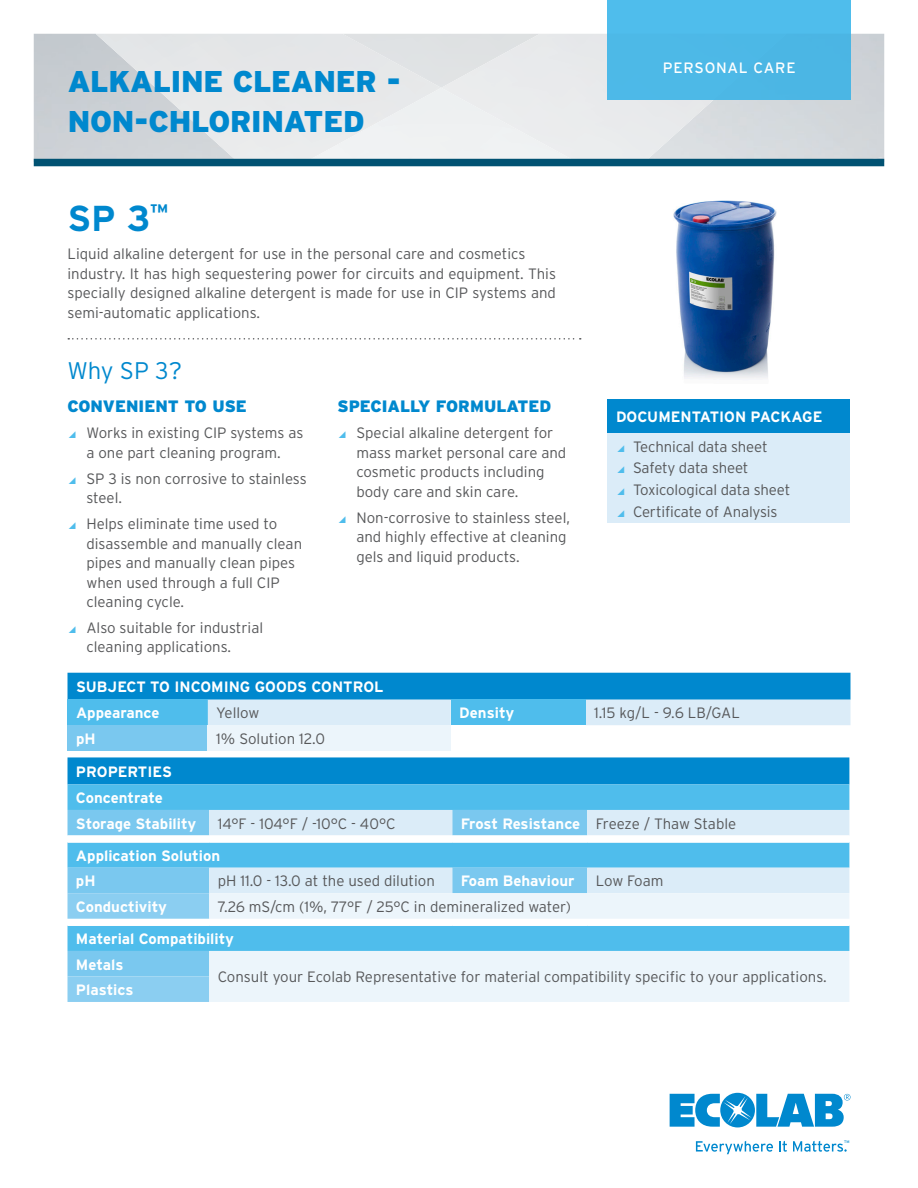
<style>
.page{position:relative;width:918px;height:1188px;background:#fff}
.page>*{position:absolute;margin:0;border:0;box-sizing:border-box;transform-origin:0 0}
.Product_Name{font:700 36px "Interstate";color:#0088ce}
.Headline{font:900 30px/40.5px "Interstate";letter-spacing:-.01em;color:#0088ce}
.Second_Header{font:300 24px "Interstate";color:#0088ce}
.Tertiary_Header{font:900 16.5px "Interstate";color:#0088ce}
.Description{font:300 15px/19.5px "Interstate";color:#57585a}
.body_Copy{font:300 15px "Interstate";color:#57585a}
.Secondary_Table_head{font:700 15px "Interstate";color:#fff}
.Table_Header{font:700 15px "Interstate";color:#fff}
.t1{font:15px "Interstate";letter-spacing:.05em;color:#fff}
.t2{font:3.75px "Interstate";color:#0088ce}
.s1{color:#4fbdec}
</style>
<div class="page">
<svg style="left:670px;top:1093px;width:180px;height:34px"></svg>
<svg style="left:696px;top:1141px;width:77px;height:13px"></svg>
<svg style="left:779px;top:1141px;width:8px;height:11px"></svg>
<svg style="left:793px;top:1141px;width:54px;height:11px"></svg>
<div style="left:608px;top:399px;width:242px;height:34px;background:#0088ce"></div>
<div style="left:608px;top:433px;width:242px;height:90px;background:#dbecf8"></div>
<svg style="left:68px;top:338px;width:513px;height:2px"></svg>
<img style="left:238px;top:34px;width:549px;height:125px">
<img style="left:34px;top:34px;width:204px;height:106px">
<div style="left:306px;top:88px;width:271px;height:71px;background:#ebedee"></div>
<img style="left:34px;top:140px;width:204px;height:19px">
<div style="left:34px;top:159px;width:850px;height:7px;background:#015272"></div>
<img style="left:673px;top:200px;width:104px;height:179px">
<div style="left:68px;top:757px;width:781px;height:27px;background:#0088ce"></div>
<div style="left:68px;top:784px;width:781px;height:26px;background:#4fbdec"></div>
<div style="left:68px;top:810px;width:141px;height:25px;background:#7ac8ef"></div>
<svg style="left:209px;top:810px;width:640px;height:25px;background:#c6e4f6"></svg>
<svg style="left:68px;top:835px;width:781px;height:58px;background:#93d4f2"></svg>
<svg style="left:68px;top:893px;width:141px;height:109px;background:#80cbf0"></svg>
<svg style="left:209px;top:893px;width:640px;height:109px;background:#c8e8f7"></svg>
<hr style="left:68px;top:842px;width:141px;height:1px;background:#fff">
<hr style="left:209px;top:842px;width:243px;height:1px;background:#fff">
<hr style="left:452px;top:842px;width:135px;height:1px;background:#fff">
<hr style="left:587px;top:842px;width:262px;height:1px;background:#fff">
<hr style="left:68px;top:925px;width:141px;height:1px;background:#fff">
<hr style="left:209px;top:925px;width:243px;height:1px;background:#fff">
<hr style="left:452px;top:925px;width:135px;height:1px;background:#fff">
<hr style="left:587px;top:925px;width:262px;height:1px;background:#fff">
<svg style="left:68px;top:673px;width:782px;height:52px;background:#53b0df"></svg>
<div style="left:451px;top:700px;width:135px;height:25px;background:#4fbdec"></div>
<div style="left:68px;top:725px;width:140px;height:26px;background:#7ac8ef"></div>
<div style="left:208px;top:725px;width:243px;height:26px;background:#ecf5fb"></div>
<div style="left:608px;top:0;width:243px;height:100px;background:#4fbdec"></div>
<p class="Headline" style="left:68px;top:61px;width:335px">ALKALINE CLEANER -<br>NON-CHLORINATED</p>
<p class="Product_Name" style="left:68px;top:199px;width:102px">SP 3<sup>™</sup></p>
<p class="Description" style="left:68px;top:244px;width:490px">Liquid alkaline detergent for use in the personal care and cosmetics industry. It has high sequestering power for circuits and equipment. This specially designed alkaline detergent is made for use in CIP systems and semi-automatic applications.</p>
<p class="Second_Header" style="left:68px;top:357px;width:116px">Why SP 3?</p>
<p class="Tertiary_Header" style="left:68px;top:397px;width:181px">CONVENIENT TO USE</p>
<p class="Description" style="left:68px;top:423px;width:238px;text-align:center"><span class="s1">◢</span> Works in existing CIP systems as a one part cleaning program.</p>
<p class="Description" style="left:86px;top:469px;width:222px;text-indent:-19px"><span class="s1">◢</span> SP 3 is non corrosive to stainless steel.</p>
<p class="Description" style="left:86px;top:514px;width:217px;text-indent:-19px"><span class="s1">◢</span> Helps eliminate time used to disassemble and manually clean pipes and manually clean pipes when used through a full CIP cleaning cycle.</p>
<p class="Description" style="left:86px;top:618px;width:178px;text-indent:-19px"><span class="s1">◢</span> Also suitable for industrial cleaning applications.</p>
<p class="Tertiary_Header" style="left:338px;top:397px;width:216px">SPECIALLY FORMULATED</p>
<p class="Description" style="left:356px;top:423px;width:211px;text-indent:-19px"><span class="s1">◢</span> Special alkaline detergent for mass market personal care and cosmetic products including body care and skin care.</p>
<p class="Description" style="left:356px;top:508px;width:215px;text-indent:-19px"><span class="s1">◢</span> Non-corrosive to stainless steel, and highly effective at cleaning gels and liquid products.</p>
<p class="t1" style="left:663px;top:59px;width:134px">PERSONAL CARE</p>
<p class="Table_Header" style="left:616px;top:409px;width:208px">DOCUMENTATION PACKAGE</p>
<p class="Description" style="left:616px;top:436px;width:153px"><span class="s1">◢</span> Technical data sheet</p>
<p class="Description" style="left:616px;top:458px;width:134px"><span class="s1">◢</span> Safety data sheet</p>
<p class="Description" style="left:616px;top:480px;width:176px"><span class="s1">◢</span> Toxicological data sheet</p>
<p class="Description" style="left:616px;top:501px;width:163px"><span class="s1">◢</span> Certificate of Analysis</p>
<p class="Table_Header" style="left:76px;top:679px;width:309px">SUBJECT TO INCOMING GOODS CONTROL</p>
<p class="Secondary_Table_head" style="left:76px;top:705px;width:85px">Appearance</p>
<p class="body_Copy" style="left:216px;top:705px;width:45px">Yellow</p>
<p class="Secondary_Table_head" style="left:459px;top:705px;width:56px">Density</p>
<p class="body_Copy" style="left:594px;top:705px;width:147px">1.15 kg/L - 9.6 LB/GAL</p>
<p class="Secondary_Table_head" style="left:76px;top:730px;width:21px">pH</p>
<p class="body_Copy" style="left:216px;top:730px;width:110px">1% Solution 12.0</p>
<p class="Table_Header" style="left:76px;top:763px;width:98px">PROPERTIES</p>
<p class="Secondary_Table_head" style="left:76px;top:790px;width:88px">Concentrate</p>
<p class="Secondary_Table_head" style="left:76px;top:815px;width:122px">Storage Stability</p>
<p class="body_Copy" style="left:218px;top:815px;width:179px">14°F - 104°F / -10°C - 40°C</p>
<p class="Secondary_Table_head" style="left:461px;top:815px;width:121px">Frost Resistance</p>
<p class="body_Copy" style="left:596px;top:815px;width:142px">Freeze / Thaw Stable</p>
<p class="Secondary_Table_head" style="left:76px;top:847px;width:146px">Application Solution</p>
<p class="Secondary_Table_head" style="left:76px;top:873px;width:21px">pH</p>
<p class="body_Copy" style="left:218px;top:873px;width:219px">pH 11.0 - 13.0 at the used dilution</p>
<p class="Secondary_Table_head" style="left:461px;top:873px;width:115px">Foam Behaviour</p>
<p class="body_Copy" style="left:596px;top:873px;width:69px">Low Foam</p>
<p class="Secondary_Table_head" style="left:76px;top:898px;width:92px">Conductivity</p>
<p class="body_Copy" style="left:218px;top:898px;width:355px">7.26 mS/cm (1%, 77°F / 25°C in demineralized water)</p>
<p class="Secondary_Table_head" style="left:76px;top:931px;width:159px">Material Compatibility</p>
<p class="Secondary_Table_head" style="left:76px;top:956px;width:49px">Metals</p>
<p class="body_Copy" style="left:218px;top:969px;width:611px">Consult your Ecolab Representative for material compatibility specific to your applications.</p>
<p class="Secondary_Table_head" style="left:76px;top:982px;width:59px">Plastics</p>
<p class="t2" style="left:844px;top:1140px;width:7px">TM</p>
</div>
